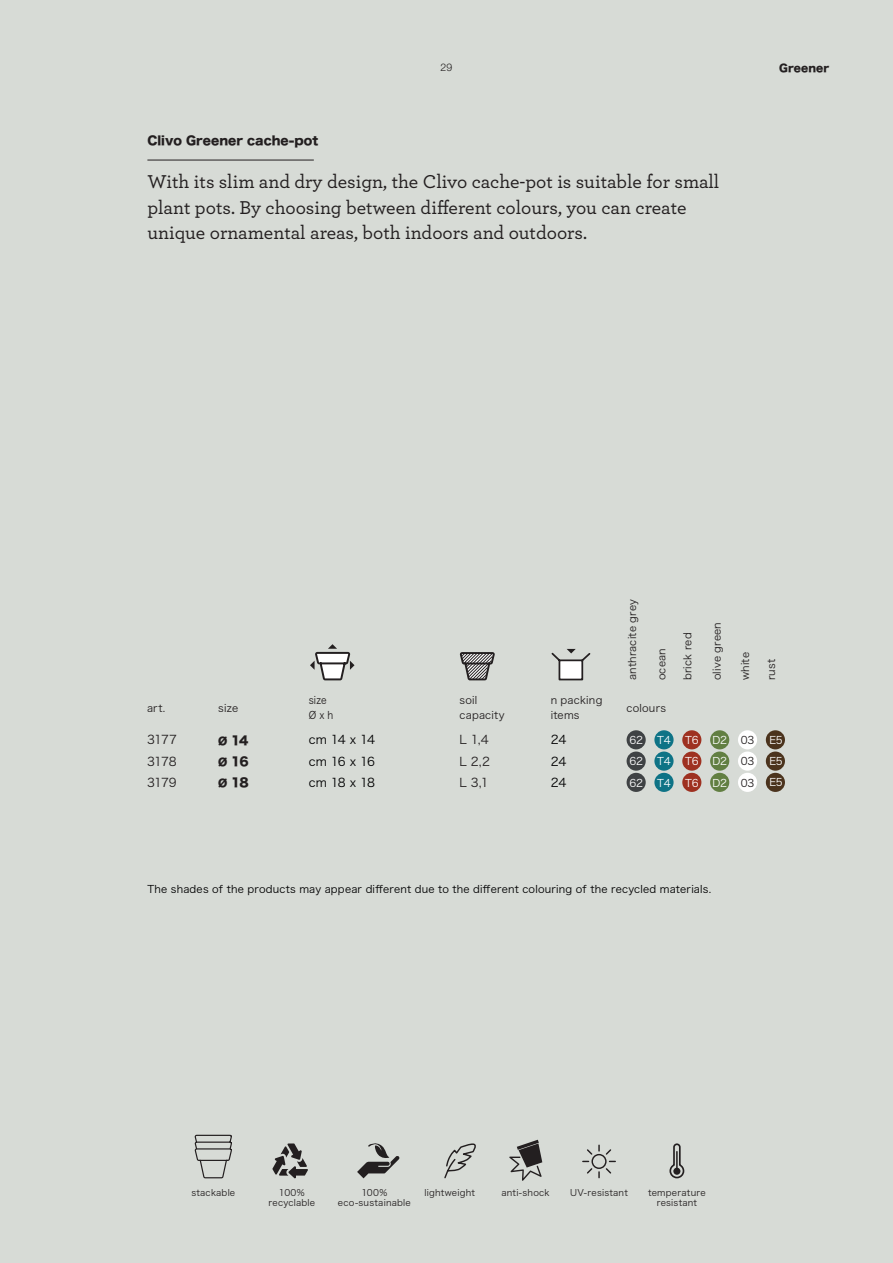
<style>
.page{position:relative;width:893px;height:1263px;background:#d7dbd6}
.page>*{position:absolute;margin:0;border:0;box-sizing:border-box;transform-origin:0 0}
.t1{font:500 19.5px/25.5px "Archer";color:#231f20}
.t2{font:12px "Hira Kaku Std W8";color:#231f20}
.t3{font:12px "Hira Kaku Pro N W3";letter-spacing:-.045em;color:#000001}
.t4{font:12px "Hira Kaku Pro N W3";letter-spacing:-.06em;color:#231f20}
.t5{font:10.5px/15px "Hira Kaku Pro N W3";letter-spacing:.02em;color:#231f20}
.t6{font:10.5px "Hira Kaku Pro N W3";letter-spacing:.02em;color:#000001}
.t7{font:10.5px "Hira Kaku Pro N W3";letter-spacing:-.025em;color:#fff}
.t8{font:10.5px "Hira Kaku Std W8";color:#231f20}
.t9{font:10.5px/15px "Hira Kaku Pro N W3";letter-spacing:.02em;color:#231f20;scale:.9 1}
.t10{font:300 10.5px "Helvetica Neue LT Std";color:#231f20}
.t11{font:9px/9.8px "Hira Kaku Pro N W3";letter-spacing:.025em;color:#231f20;text-align:center}
.s1{font-size:10.5px}
</style>
<div class="page">
<svg style="left:194px;top:1134px;width:38px;height:45px"></svg>
<svg style="left:582px;top:1144px;width:34px;height:35px"></svg>
<svg style="left:444px;top:1143px;width:32px;height:36px"></svg>
<svg style="left:669px;top:1143px;width:16px;height:36px"></svg>
<svg style="left:357px;top:1143px;width:42px;height:35px"></svg>
<svg style="left:272px;top:1143px;width:36px;height:36px"></svg>
<svg style="left:509px;top:1140px;width:33px;height:41px"></svg>
<hr style="left:147px;top:160px;width:167px;height:1px;background:#231f20">
<svg style="left:551px;top:649px;width:40px;height:32px"></svg>
<svg style="left:460px;top:652px;width:35px;height:28px"></svg>
<svg style="left:310px;top:644px;width:44px;height:36px"></svg>
<div style="left:766px;top:730px;width:19px;height:19px;background:#4b331d;border-radius:50%"></div>
<div style="left:627px;top:730px;width:19px;height:19px;background:#3f4244;border-radius:50%"></div>
<div style="left:738px;top:730px;width:19px;height:19px;background:#fff;border-radius:50%"></div>
<div style="left:654px;top:730px;width:20px;height:19px;background:#0e7386;border-radius:50%"></div>
<div style="left:682px;top:730px;width:19px;height:19px;background:#9e3121;border-radius:50%"></div>
<div style="left:710px;top:730px;width:19px;height:19px;background:#627f42;border-radius:50%"></div>
<div style="left:766px;top:751px;width:19px;height:20px;background:#4b331d;border-radius:50%"></div>
<div style="left:627px;top:751px;width:19px;height:20px;background:#3f4244;border-radius:50%"></div>
<div style="left:738px;top:751px;width:19px;height:20px;background:#fff;border-radius:50%"></div>
<div style="left:654px;top:751px;width:20px;height:20px;background:#0e7386;border-radius:50%"></div>
<div style="left:682px;top:751px;width:19px;height:20px;background:#9e3121;border-radius:50%"></div>
<div style="left:710px;top:751px;width:19px;height:20px;background:#627f42;border-radius:50%"></div>
<div style="left:766px;top:773px;width:19px;height:19px;background:#4b331d;border-radius:50%"></div>
<div style="left:627px;top:773px;width:19px;height:19px;background:#3f4244;border-radius:50%"></div>
<div style="left:738px;top:773px;width:19px;height:19px;background:#fff;border-radius:50%"></div>
<div style="left:654px;top:773px;width:20px;height:19px;background:#0e7386;border-radius:50%"></div>
<div style="left:682px;top:773px;width:19px;height:19px;background:#9e3121;border-radius:50%"></div>
<div style="left:710px;top:773px;width:19px;height:19px;background:#627f42;border-radius:50%"></div>
<p class="t10" style="left:441px;top:61px;width:13px">29</p>
<p class="t8" style="left:779px;top:62px;width:51px">Greener</p>
<p class="t2" style="left:147px;top:134px;width:172px">Clivo Greener cache-pot</p>
<p class="t1" style="left:147px;top:168px;width:573px">With its slim and dry design, the Clivo cache-pot is suitable for small plant pots. By choosing between different colours, you can create unique ornamental areas, both indoors and outdoors.</p>
<p class="t5" style="left:624px;top:680px;width:83px;rotate:-90deg">anthracite grey</p>
<p class="t5" style="left:653px;top:680px;width:34px;rotate:-90deg">ocean</p>
<p class="t5" style="left:679px;top:680px;width:49px;rotate:-90deg">brick red</p>
<p class="t5" style="left:709px;top:680px;width:60px;rotate:-90deg">olive green</p>
<p class="t5" style="left:737px;top:680px;width:30px;rotate:-90deg">white</p>
<p class="t5" style="left:763px;top:680px;width:23px;rotate:-90deg">rust</p>
<p class="t5" style="left:147px;top:700px;width:20px">art.</p>
<p class="t5" style="left:218px;top:700px;width:21px">size</p>
<p class="t9" style="left:309px;top:692px;width:29px">size<br>Ø x h</p>
<p class="t5" style="left:459px;top:692px;width:47px">soil capacity</p>
<p class="t5" style="left:551px;top:692px;width:53px">n packing items</p>
<p class="t5" style="left:627px;top:700px;width:41px">colours</p>
<p class="t4" style="left:147px;top:729px;width:31px">3177</p>
<p class="t2" style="left:218px;top:733px;width:32px"><span class="s1">Ø</span> 14</p>
<p class="t3" style="left:309px;top:729px;width:68px">cm 14 x 14</p>
<p class="t4" style="left:459px;top:729px;width:31px">L 1,4</p>
<p class="t3" style="left:551px;top:729px;width:17px">24</p>
<p class="t7" style="left:629px;top:731px;width:15px">62</p>
<p class="t7" style="left:657px;top:731px;width:15px">T4</p>
<p class="t7" style="left:685px;top:731px;width:15px">T6</p>
<p class="t7" style="left:712px;top:731px;width:16px">D2</p>
<p class="t5" style="left:741px;top:732px;width:15px">03</p>
<p class="t7" style="left:769px;top:731px;width:15px">E5</p>
<p class="t4" style="left:147px;top:750px;width:31px">3178</p>
<p class="t2" style="left:218px;top:755px;width:32px"><span class="s1">Ø</span> 16</p>
<p class="t3" style="left:309px;top:750px;width:68px">cm 16 x 16</p>
<p class="t4" style="left:459px;top:750px;width:32px">L 2,2</p>
<p class="t3" style="left:551px;top:750px;width:17px">24</p>
<p class="t7" style="left:629px;top:752px;width:15px">62</p>
<p class="t7" style="left:657px;top:752px;width:15px">T4</p>
<p class="t7" style="left:685px;top:752px;width:15px">T6</p>
<p class="t7" style="left:712px;top:752px;width:16px">D2</p>
<p class="t5" style="left:741px;top:753px;width:15px">03</p>
<p class="t7" style="left:769px;top:752px;width:15px">E5</p>
<p class="t4" style="left:147px;top:772px;width:31px">3179</p>
<p class="t2" style="left:218px;top:776px;width:32px"><span class="s1">Ø</span> 18</p>
<p class="t3" style="left:309px;top:772px;width:68px">cm 18 x 18</p>
<p class="t4" style="left:459px;top:772px;width:31px">L 3,1</p>
<p class="t3" style="left:551px;top:772px;width:17px">24</p>
<p class="t7" style="left:629px;top:773px;width:15px">62</p>
<p class="t7" style="left:657px;top:773px;width:15px">T4</p>
<p class="t7" style="left:685px;top:773px;width:15px">T6</p>
<p class="t7" style="left:712px;top:773px;width:16px">D2</p>
<p class="t5" style="left:741px;top:774px;width:15px">03</p>
<p class="t7" style="left:769px;top:773px;width:15px">E5</p>
<p class="t6" style="left:147px;top:880px;width:565px">The shades of the products may appear different due to the different colouring of the recycled materials.</p>
<p class="t11" style="left:191px;top:1187px;width:45px">stackable</p>
<p class="t11" style="left:268px;top:1187px;width:48px">100% recyclable</p>
<p class="t11" style="left:361px;top:1187px;width:27px">100%</p>
<p class="t11" style="left:424px;top:1187px;width:52px">lightweight</p>
<p class="t11" style="left:501px;top:1187px;width:50px">anti-shock</p>
<p class="t11" style="left:338px;top:1197px;width:74px">eco-sustainable</p>
<p class="t11" style="left:570px;top:1187px;width:59px">UV-resistant</p>
<p class="t11" style="left:648px;top:1187px;width:59px">temperature resistant</p>
</div>
